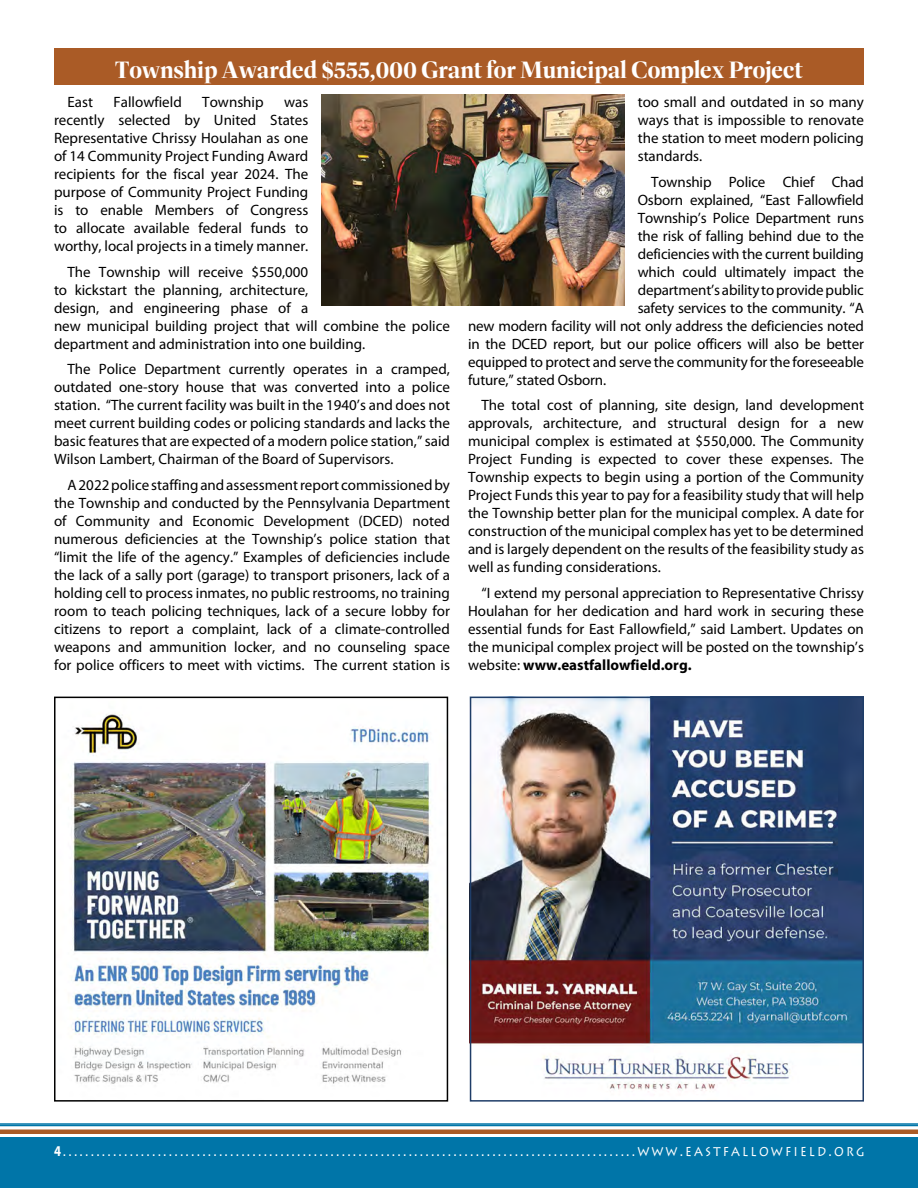
<style>
.page{position:relative;width:918px;height:1188px;background:#fff}
.page>*{position:absolute;margin:0;border:0;box-sizing:border-box;transform-origin:0 0}
.t1{font:700 24px "Dashiell Fine";letter-spacing:-.01em;color:#fff}
.t2{font:15px/18px "Myriad Pro";color:#000;text-align:justify}
.t3{font:15px "Lithos Pro";letter-spacing:.175em;color:#fff;scale:.84 1}
.s1{font-weight:700}
.s2{font-family:"Myriad Pro";font-weight:700}
</style>
<div class="page">
<div style="left:0;top:1138px;width:918px;height:50px;background:#0075a8"></div>
<hr style="left:0;top:1123px;width:918px;height:2px;background:#0075a8">
<hr style="left:0;top:1125px;width:918px;height:1px;background:#0075a8">
<hr style="left:0;top:1130px;width:918px;height:4px;background:#aa5b26">
<div style="left:54px;top:49px;width:810px;height:36px;background:#aa5b26"></div>
<img style="left:322px;top:95px;width:302px;height:210px">
<img style="left:71px;top:713px;width:362px;height:371px">
<div style="left:54px;top:697px;width:394px;height:405px;border:2px solid #000"></div>
<img style="left:473px;top:700px;width:388px;height:391px">
<div style="left:470px;top:697px;width:394px;height:405px;border:2px solid #1f3d68"></div>
<h1 class="t1" style="left:115px;top:55px;width:689px">Township Awarded $555,000 Grant for Municipal Complex Project</h1>
<p class="t2" style="left:68px;top:93px;width:27px">East</p>
<p class="t2" style="left:114px;top:93px;width:70px">Fallowfield</p>
<p class="t2" style="left:202px;top:93px;width:63px">Township</p>
<p class="t2" style="left:54px;top:93px;width:256px;text-indent:230px">was recently selected by United States Representative Chrissy Houlahan as one of 14 Community Project Funding Award recipients for the fiscal year 2024. The purpose of Community Project Funding is to enable Members of Congress to allocate available federal funds to worthy, local projects in a timely manner.</p>
<p class="t2" style="left:54px;top:263px;width:397px;text-align:left;text-indent:14px">The Township will receive $550,000<br>to kickstart the planning, architecture,<br>design, and engineering phase of a<br>new municipal building project that will combine the police department and administration into one building.</p>
<p class="t2" style="left:54px;top:360px;width:398px;text-indent:14px">The Police Department currently operates in a cramped, outdated one-story house that was converted into a police station. “The current facility was built in the 1940’s and does not meet current building codes or policing standards and lacks the basic features that are expected of a modern police station,” said Wilson Lambert, Chairman of the Board of Supervisors.</p>
<p class="t2" style="left:54px;top:476px;width:398px;text-indent:14px">A 2022 police staffing and assessment report commissioned by the Township and conducted by the Pennsylvania Department of Community and Economic Development (DCED) noted numerous deficiencies at the Township’s police station that “limit the life of the agency.” Examples of deficiencies include the lack of a sally port (garage) to transport prisoners, lack of a holding cell to process inmates, no public restrooms, no training room to teach policing techniques, lack of a secure lobby for citizens to report a complaint, lack of a climate-controlled weapons and ammunition locker, and no counseling space for police officers to meet with victims. The current station is</p>
<p class="t2" style="left:638px;top:93px;width:228px">too small and outdated in so many ways that is impossible to renovate the station to meet modern policing standards.</p>
<p class="t2" style="left:651px;top:173px;width:214px">Township Police Chief Chad</p>
<p class="t2" style="left:638px;top:191px;width:228px">Osborn explained, “East Fallowfield</p>
<p class="t2" style="left:638px;top:209px;width:228px">Township’s Police Department runs</p>
<p class="t2" style="left:638px;top:227px;width:228px">the risk of falling behind due to the</p>
<p class="t2" style="left:638px;top:245px;width:228px">deficiencies with the current building</p>
<p class="t2" style="left:638px;top:263px;width:228px">which could ultimately impact the</p>
<p class="t2" style="left:638px;top:281px;width:228px">department’s ability to provide public</p>
<p class="t2" style="left:638px;top:299px;width:228px">safety services to the community. “A</p>
<p class="t2" style="left:468px;top:317px;width:397px">new modern facility will not only address the deficiencies noted</p>
<p class="t2" style="left:468px;top:335px;width:398px">in the DCED report, but our police officers will also be better</p>
<p class="t2" style="left:468px;top:353px;width:397px">equipped to protect and serve the community for the foreseeable</p>
<p class="t2" style="left:468px;top:371px;width:140px">future,” stated Osborn.</p>
<p class="t2" style="left:468px;top:396px;width:398px;text-indent:14px">The total cost of planning, site design, land development approvals, architecture, and structural design for a new municipal complex is estimated at $550,000. The Community Project Funding is expected to cover these expenses. The Township expects to begin using a portion of the Community Project Funds this year to pay for a feasibility study that will help the Township better plan for the municipal complex. A date for construction of the municipal complex has yet to be determined and is largely dependent on the results of the feasibility study as well as funding considerations.</p>
<p class="t2" style="left:468px;top:584px;width:398px;text-indent:14px">“I extend my personal appreciation to Representative Chrissy Houlahan for her dedication and hard work in securing these essential funds for East Fallowfield,” said Lambert. Updates on the municipal complex project will be posted on the township’s website: <span class="s1">www.eastfallowfield.org.</span></p>
<p class="t3" style="left:54px;top:1142px;width:966px"><span class="s2">4</span>.......................................................................................................WWW.EASTFALLOWFIELD.ORG</p>
</div>
